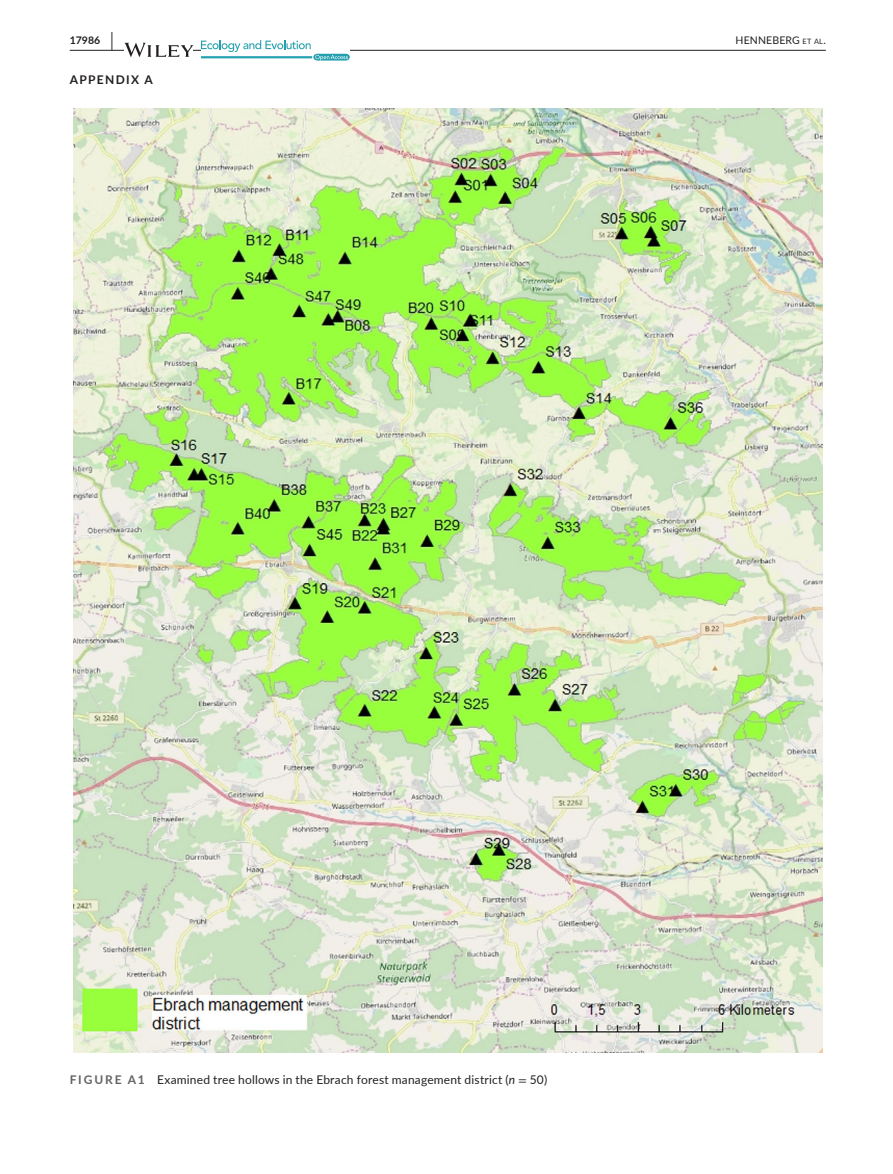
<style>
.page{position:relative;width:893px;height:1174px;background:#fff}
.page>*{position:absolute;margin:0;border:0;box-sizing:border-box;transform-origin:0 0}
.t1{font:12px "Lato";letter-spacing:.015em;color:#231f20}
.t2{font:700 12px "Lato";letter-spacing:.115em;color:#231f20}
.t3{font:10.5px "Lato";letter-spacing:.01em;color:#231f20}
.t4{font:700 10.5px "Lato";color:#231f20}
.s1{font-size:19.5px}
.s2{font-size:7.35px}
.s3{font-weight:700;color:#636366}
.s4{font-style:italic}
.s5{font-family:"STIX"}
</style>
<div class="page">
<hr style="left:70px;top:50px;width:756px;height:1px;background:#231f20">
<svg style="left:125px;top:43px;width:68px;height:14px"></svg>
<svg style="left:201px;top:40px;width:149px;height:21px"></svg>
<img style="left:74px;top:108px;width:748px;height:944px">
<p class="t4" style="left:70px;top:33px;width:45px">17986 <span class="s1">|</span></p>
<p class="t3" style="left:736px;top:33px;width:92px">HENNEBERG <span class="s2">et al</span>.</p>
<p class="t2" style="left:70px;top:70px;width:85px">APPENDIX A</p>
<p class="t1" style="left:70px;top:1071px;width:479px"><span class="s3">FIGURE A1</span> Examined tree hollows in the Ebrach forest management district (<span class="s4">n</span> <span class="s5">=</span> 50)</p>
</div>
